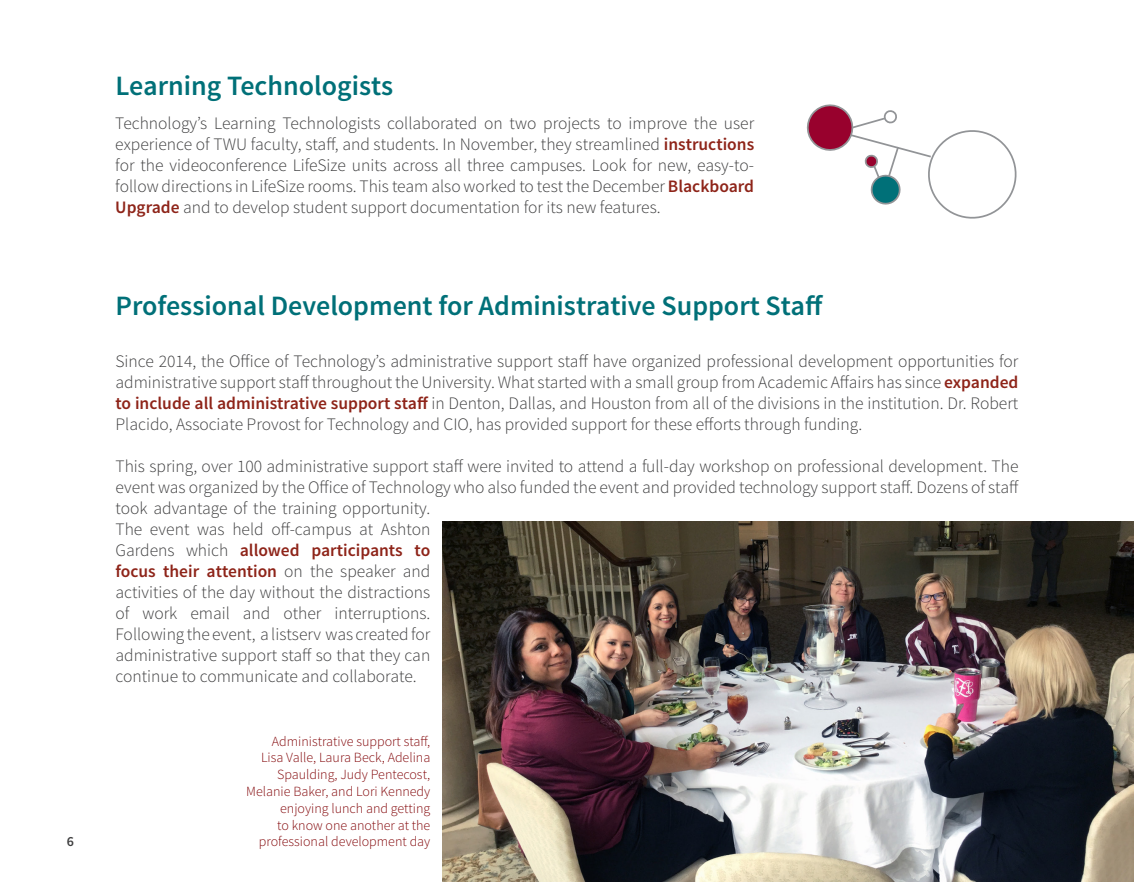
<style>
.page{position:relative;width:1134px;height:882px;background:#fff}
.page>*{position:absolute;margin:0;border:0;box-sizing:border-box;transform-origin:0 0}
.t1{font:600 28px "Source Sans Pro";color:#007078}
.t2{font:300 17.5px/21px "Source Sans Pro";color:#3e3e3f;text-align:justify}
.t3{font:300 14px/16.8px "Source Sans Pro";color:#84090c;text-align:right}
.t4{font:600 14px "Source Sans Pro";color:#3e3e3f}
.s1{font-weight:600;color:#8e2419}
</style>
<div class="page">
<svg style="left:806px;top:104px;width:211px;height:115px"></svg>
<img style="left:443px;top:522px;width:691px;height:360px">
<p class="t1" style="left:116px;top:68px;width:279px">Learning Technologists</p>
<p class="t2" style="left:115px;top:112px;width:641px">Technology’s Learning Technologists collaborated on two projects to improve the user experience of TWU faculty, staff, and students. In November, they streamlined <span class="s1">instructions </span>for the videoconference LifeSize units across all three campuses. Look for new, easy-to&shy;follow directions in LifeSize rooms. This team also worked to test the December <span class="s1">Blackboard Upgrade</span> and to develop student support documentation for its new features.</p>
<p class="t1" style="left:116px;top:288px;width:709px">Professional Development for Administrative Support Staff</p>
<p class="t2" style="left:116px;top:350px;width:904px">Since 2014, the Office of Technology’s administrative support staff have organized professional development opportunities for administrative support staff throughout the University. What started with a small group from Academic Affairs has since <span class="s1">expanded to include all administrative support staff</span> in Denton, Dallas, and Houston from all of the divisions in the institution. Dr. Robert Placido, Associate Provost for Technology and CIO, has provided support for these efforts through funding.</p>
<p class="t2" style="left:116px;top:455px;width:905px">This spring, over 100 administrative support staff were invited to attend a full-day workshop on professional development. The event was organized by the Office of Technology who also funded the event and provided technology support staff. Dozens of staff took advantage of the training opportunity.</p>
<p class="t2" style="left:116px;top:518px;width:316px">The event was held off-campus at Ashton Gardens which <span class="s1">allowed participants to focus their attention</span> on the speaker and activities of the day without the distractions of work email and other interruptions.<br>Following the event, a listserv was created for administrative support staff so that they can continue to communicate and collaborate.</p>
<p class="t3" style="left:246px;top:733px;width:186px">Administrative support staff,<br>Lisa Valle, Laura Beck, Adelina<br>Spaulding, Judy Pentecost,<br>Melanie Baker, and Lori Kennedy enjoying lunch and getting<br>to know one another at the</p>
<p class="t4" style="left:67px;top:833px;width:9px">6</p>
<p class="t3" style="left:259px;top:833px;width:173px">professional development day</p>
</div>
